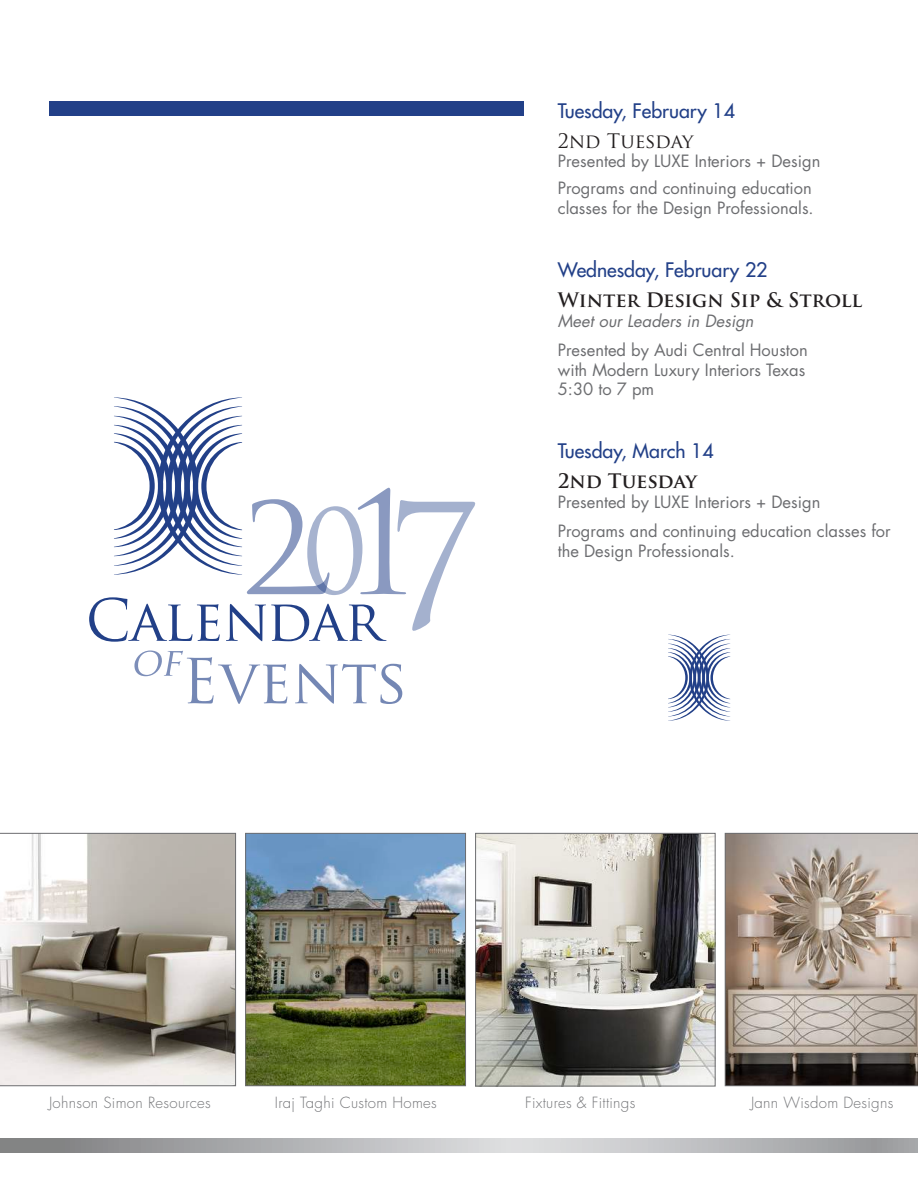
<style>
.page{position:relative;width:918px;height:1188px;background:#fff}
.page>*{position:absolute;margin:0;border:0;box-sizing:border-box;transform-origin:0 0}
.t1{font:19.5px "Futura";color:#224088}
.t2{font:700 19.5px "Trajan Pro";color:#231f20}
.t3{font:19.5px "Trajan Pro";letter-spacing:-.005em;color:#231f20}
.t4{font:16.5px/19.8px "Futura";color:#6c6d70}
.t5{font:italic 16.5px "Futura";color:#6c6d70}
.t6{font:300 15px "Futura";letter-spacing:.02em;color:#757679}
</style>
<div class="page">
<svg style="left:134px;top:651px;width:268px;height:53px"></svg>
<div style="left:49px;top:102px;width:474px;height:14px;background:#224088"></div>
<svg style="left:668px;top:635px;width:62px;height:86px"></svg>
<img style="left:247px;top:835px;width:217px;height:249px">
<div style="left:245px;top:833px;width:221px;height:253px;border:1px solid #6c6d70"></div>
<svg style="left:725px;top:833px;width:193px;height:253px;background:#a3958b"></svg>
<svg style="left:0;top:833px;width:236px;height:253px;background:#b3ada5"></svg>
<img style="left:477px;top:835px;width:236px;height:249px">
<div style="left:475px;top:833px;width:240px;height:253px;border:1px solid #6c6d70"></div>
<svg style="left:89px;top:397px;width:386px;height:245px"></svg>
<svg style="left:0;top:1139px;width:918px;height:14px;background:#b2b3b5"></svg>
<p class="t1" style="left:558px;top:98px;width:179px">Tuesday, February 14</p>
<p class="t3" style="left:558px;top:128px;width:137px">2nd Tuesday</p>
<p class="t4" style="left:558px;top:148px;width:264px;line-height:27px">Presented by LUXE Interiors + Design<br>Programs and continuing education</p>
<p class="t4" style="left:558px;top:198px;width:257px">classes for the Design Professionals.</p>
<p class="t1" style="left:558px;top:257px;width:211px">Wednesday, February 22</p>
<p class="t2" style="left:558px;top:288px;width:306px">Winter Design Sip &amp; Stroll</p>
<p class="t5" style="left:558px;top:310px;width:197px">Meet our Leaders in Design</p>
<p class="t4" style="left:558px;top:340px;width:252px">Presented by Audi Central Houston with Modern Luxury Interiors Texas<br>5:30 to 7 pm</p>
<p class="t1" style="left:558px;top:439px;width:158px">Tuesday, March 14</p>
<p class="t2" style="left:558px;top:469px;width:141px">2nd Tuesday</p>
<p class="t4" style="left:558px;top:488px;width:334px;line-height:28.8px">Presented by LUXE Interiors + Design<br>Programs and continuing education classes for</p>
<p class="t4" style="left:558px;top:541px;width:178px">the Design Professionals.</p>
<p class="t6" style="left:49px;top:1093px;width:163px">Johnson Simon Resources</p>
<p class="t6" style="left:275px;top:1093px;width:163px">Iraj Taghi Custom Homes</p>
<p class="t6" style="left:525px;top:1093px;width:112px">Fixtures &amp; Fittings</p>
<p class="t6" style="left:751px;top:1093px;width:144px">Jann Wisdom Designs</p>
</div>
